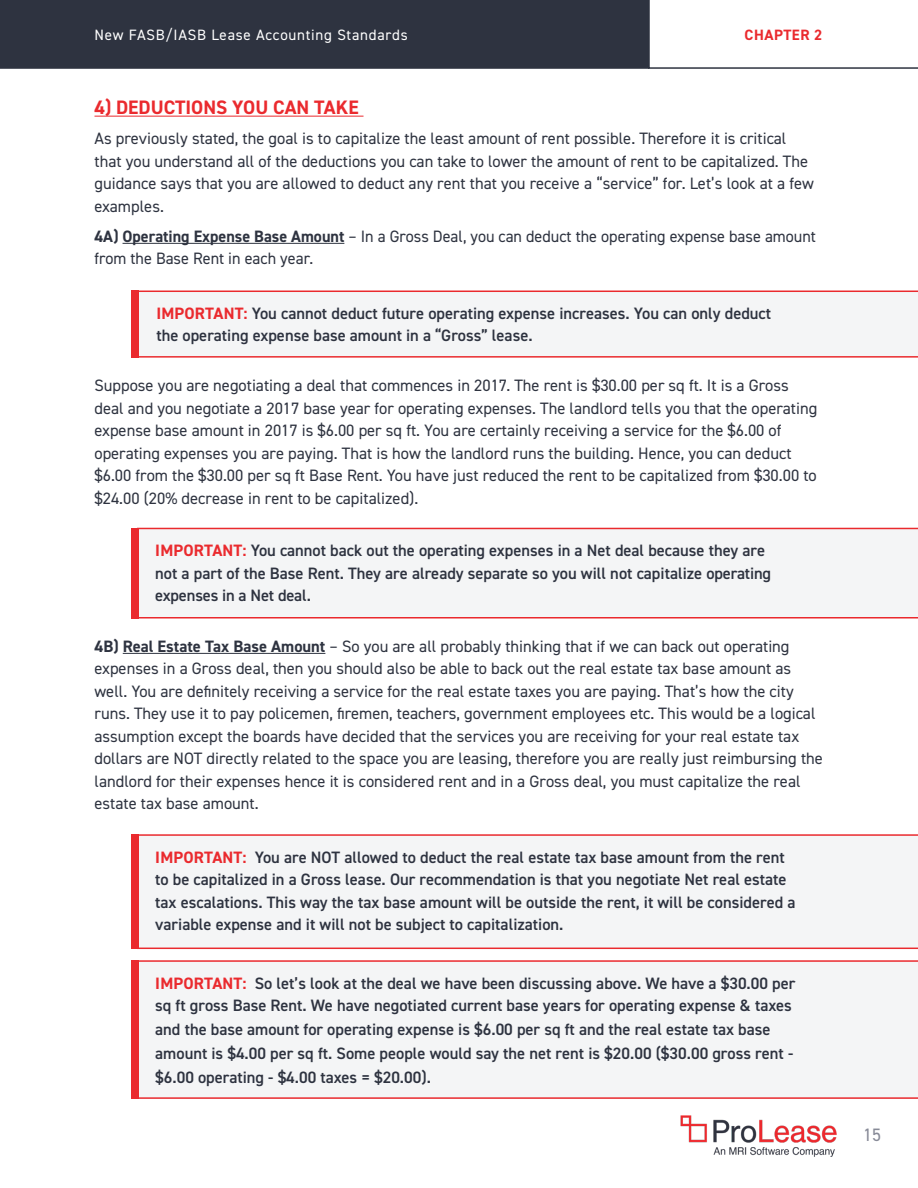
<style>
.page{position:relative;width:918px;height:1188px;background:#fff}
.page>*{position:absolute;margin:0;border:0;box-sizing:border-box;transform-origin:0 0}
.t1{font:700 19.5px "DIN2014";color:#ea2a2e}
.t2{font:18px "DIN2014";color:#878a97}
.Body_Copy{font:16.5px/22.5px "DIN2014";color:#2e3340}
.t3{font:600 16.5px/22.5px "DIN2014";color:#2e3340}
.t4{font:15px "DIN2014";letter-spacing:.05em;color:#fff}
.t5{font:700 15px "DIN2014";letter-spacing:.035em;color:#ea2a2e}
.s1{font-weight:700}
.s2{font-weight:700;color:#ea2a2e}
</style>
<div class="page">
<svg style="left:650px;top:67px;width:268px;height:2px"></svg>
<div style="left:0;top:0;width:650px;height:69px;background:#2e3340"></div>
<img style="left:681px;top:1116px;width:155px;height:41px">
<div style="left:139px;top:528px;width:779px;height:91px;background:#f4f5f6"></div>
<div style="left:139px;top:834px;width:779px;height:115px;background:#f4f5f6"></div>
<div style="left:139px;top:291px;width:779px;height:67px;background:#f4f5f6"></div>
<hr style="left:94px;top:116px;width:270px;height:1px;background:#ea2a2e">
<hr style="left:123px;top:243px;width:221px;height:1px;background:#2e3340">
<hr style="left:123px;top:653px;width:202px;height:1px;background:#2e3340">
<div style="left:139px;top:960px;width:779px;height:139px;background:#f4f5f6"></div>
<div style="left:131px;top:291px;width:8px;height:67px;background:#ea2a2e"></div>
<div style="left:131px;top:528px;width:8px;height:91px;background:#ea2a2e"></div>
<div style="left:131px;top:834px;width:8px;height:115px;background:#ea2a2e"></div>
<div style="left:131px;top:960px;width:8px;height:139px;background:#ea2a2e"></div>
<p class="t4" style="left:94px;top:26px;width:315px">New FASB/IASB Lease Accounting Standards</p>
<p class="t5" style="left:745px;top:25px;width:79px">CHAPTER 2</p>
<p class="t1" style="left:94px;top:94px;width:266px">4) DEDUCTIONS YOU CAN TAKE</p>
<p class="Body_Copy" style="left:94px;top:127px;width:721px">As previously stated, the goal is to capitalize the least amount of rent possible. Therefore it is critical that you understand all of the deductions you can take to lower the amount of rent to be capitalized. The guidance says that you are allowed to deduct any rent that you receive a “service” for. Let’s look at a few examples.</p>
<p class="Body_Copy" style="left:94px;top:224px;width:723px"><span class="s1">4A) Operating Expense Base Amount</span> – In a Gross Deal, you can deduct the operating expense base amount from the Base Rent in each year.</p>
<p class="t3" style="left:156px;top:301px;width:616px"><span class="s2">IMPORTANT:</span> You cannot deduct future operating expense increases. You can only deduct the operating expense base amount in a “Gross” lease.</p>
<p class="Body_Copy" style="left:94px;top:374px;width:724px">Suppose you are negotiating a deal that commences in 2017. The rent is $30.00 per sq ft. It is a Gross deal and you negotiate a 2017 base year for operating expenses. The landlord tells you that the operating expense base amount in 2017 is $6.00 per sq ft. You are certainly receiving a service for the $6.00 of operating expenses you are paying. That is how the landlord runs the building. Hence, you can deduct $6.00 from the $30.00 per sq ft Base Rent. You have just reduced the rent to be capitalized from $30.00 to $24.00 (20% decrease in rent to be capitalized).</p>
<p class="t3" style="left:155px;top:539px;width:617px"><span class="s2">IMPORTANT:</span> You cannot back out the operating expenses in a Net deal because they are not a part of the Base Rent. They are already separate so you will not capitalize operating expenses in a Net deal.</p>
<p class="Body_Copy" style="left:94px;top:634px;width:730px"><span class="s1">4B) Real Estate Tax Base Amount</span> – So you are all probably thinking that if we can back out operating expenses in a Gross deal, then you should also be able to back out the real estate tax base amount as well. You are definitely receiving a service for the real estate taxes you are paying. That’s how the city runs. They use it to pay policemen, firemen, teachers, government employees etc. This would be a logical assumption except the boards have decided that the services you are receiving for your real estate tax dollars are NOT directly related to the space you are leasing, therefore you are really just reimbursing the landlord for their expenses hence it is considered rent and in a Gross deal, you must capitalize the real estate tax base amount.</p>
<p class="t3" style="left:155px;top:846px;width:642px"><span class="s2">IMPORTANT:</span> You are NOT allowed to deduct the real estate tax base amount from the rent to be capitalized in a Gross lease. Our recommendation is that you negotiate Net real estate tax escalations. This way the tax base amount will be outside the rent, it will be considered a variable expense and it will not be subject to capitalization.</p>
<p class="t3" style="left:155px;top:972px;width:642px"><span class="s2">IMPORTANT:</span> So let’s look at the deal we have been discussing above. We have a $30.00 per sq ft gross Base Rent. We have negotiated current base years for operating expense &amp; taxes</p>
<p class="t3" style="left:155px;top:1017px;width:640px;line-height:24px">and the base amount for operating expense is $6.00 per sq ft and the real estate tax base amount is $4.00 per sq ft. Some people would say the net rent is $20.00 ($30.00 gross rent - $6.00 operating - $4.00 taxes = $20.00).</p>
<p class="t2" style="left:863px;top:1124px;width:19px">15</p>
</div>
